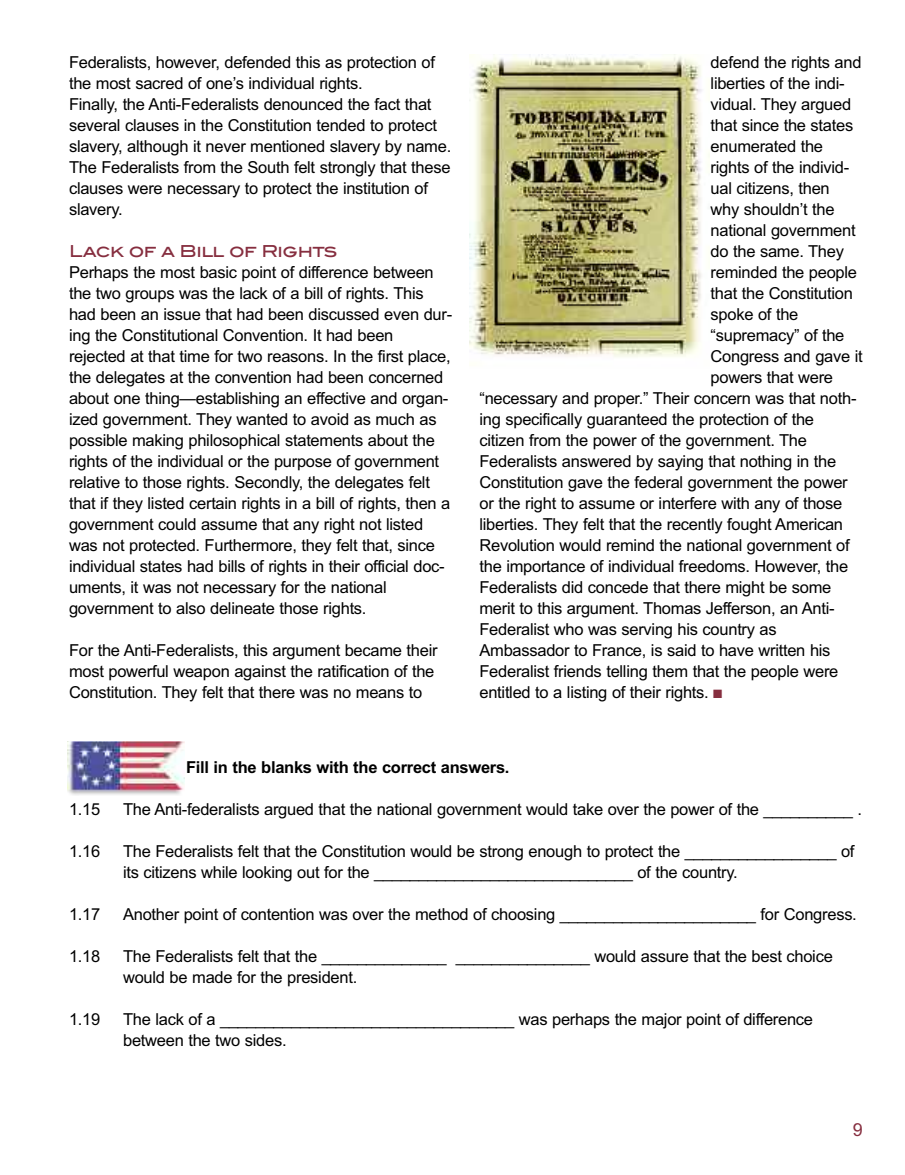
<style>
.page{position:relative;width:905px;height:1175px;background:#fff}
.page>*{position:absolute;margin:0;border:0;box-sizing:border-box;transform-origin:0 0}
.t1{font:18px "Arial";color:#862e3f}
.t2{font:16.5px/21px "Arial";letter-spacing:-.015em;color:#000}
.t3{font:700 16.5px "Arial";letter-spacing:-.015em;color:#000}
.t4{font:16.5px "Blair Md ITCTT Medium";letter-spacing:-.03em;color:#862e3f}
.s1{color:#862e3f}
</style>
<div class="page">
<img style="left:469px;top:54px;width:240px;height:303px">
<img style="left:68px;top:741px;width:116px;height:54px">
<p class="t2" style="left:69px;top:51px;width:384px">Federalists, however, defended this as protection of the most sacred of one’s individual rights.<br>Finally, the Anti-Federalists denounced the fact that several clauses in the Constitution tended to protect slavery, although it never mentioned slavery by name.<br>The Federalists from the South felt strongly that these clauses were necessary to protect the institution of slavery.</p>
<p class="t4" style="left:69px;top:241px;width:269px">Lack of a Bill of Rights</p>
<p class="t2" style="left:69px;top:261px;width:384px">Perhaps the most basic point of difference between the two groups was the lack of a bill of rights. This had been an issue that had been discussed even dur&shy;ing the Constitutional Convention. It had been rejected at that time for two reasons. In the first place, the delegates at the convention had been concerned about one thing—establishing an effective and organ&shy;ized government. They wanted to avoid as much as possible making philosophical statements about the rights of the individual or the purpose of government relative to those rights. Secondly, the delegates felt that if they listed certain rights in a bill of rights, then a government could assume that any right not listed was not protected. Furthermore, they felt that, since individual states had bills of rights in their official doc&shy;uments, it was not necessary for the national government to also delineate those rights.</p>
<p class="t2" style="left:69px;top:639px;width:370px">For the Anti-Federalists, this argument became their most powerful weapon against the ratification of the<br>Constitution. They felt that there was no means to</p>
<p class="t2" style="left:710px;top:51px;width:152px">defend the rights and</p>
<p class="t2" style="left:710px;top:72px;width:136px">liberties of the indi-</p>
<p class="t2" style="left:710px;top:93px;width:142px">vidual. They argued</p>
<p class="t2" style="left:710px;top:114px;width:144px">that since the states</p>
<p class="t2" style="left:710px;top:135px;width:114px">enumerated the</p>
<p class="t2" style="left:710px;top:156px;width:140px">rights of the individ-</p>
<p class="t2" style="left:710px;top:177px;width:121px">ual citizens, then</p>
<p class="t2" style="left:710px;top:198px;width:126px">why shouldn’t the</p>
<p class="t2" style="left:710px;top:219px;width:147px">national government</p>
<p class="t2" style="left:710px;top:240px;width:135px">do the same. They</p>
<p class="t2" style="left:710px;top:261px;width:148px">reminded the people</p>
<p class="t2" style="left:710px;top:282px;width:144px">that the Constitution</p>
<p class="t2" style="left:710px;top:303px;width:89px">spoke of the</p>
<p class="t2" style="left:710px;top:324px;width:135px">“supremacy” of the</p>
<p class="t2" style="left:710px;top:345px;width:154px">Congress and gave it</p>
<p class="t2" style="left:710px;top:366px;width:124px">powers that were</p>
<p class="t2" style="left:479px;top:387px;width:378px">“necessary and proper.” Their concern was that noth-</p>
<p class="t2" style="left:479px;top:408px;width:336px">ing specifically guaranteed the protection of the</p>
<p class="t2" style="left:479px;top:429px;width:329px">citizen from the power of the government. The</p>
<p class="t2" style="left:479px;top:450px;width:358px">Federalists answered by saying that nothing in the</p>
<p class="t2" style="left:479px;top:471px;width:370px">Constitution gave the federal government the power</p>
<p class="t2" style="left:479px;top:492px;width:364px">or the right to assume or interfere with any of those</p>
<p class="t2" style="left:479px;top:513px;width:365px">liberties. They felt that the recently fought American</p>
<p class="t2" style="left:479px;top:534px;width:371px">Revolution would remind the national government of</p>
<p class="t2" style="left:479px;top:555px;width:370px">the importance of individual freedoms. However, the</p>
<p class="t2" style="left:479px;top:576px;width:353px">Federalists did concede that there might be some</p>
<p class="t2" style="left:479px;top:597px;width:357px">merit to this argument. Thomas Jefferson, an Anti-</p>
<p class="t2" style="left:479px;top:618px;width:299px">Federalist who was serving his country as</p>
<p class="t2" style="left:479px;top:639px;width:352px">Ambassador to France, is said to have written his</p>
<p class="t2" style="left:479px;top:660px;width:360px">Federalist friends telling them that the people were</p>
<p class="t2" style="left:479px;top:681px;width:244px">entitled to a listing of their rights. <span class="s1">■</span></p>
<p class="t3" style="left:186px;top:757px;width:325px">Fill in the blanks with the correct answers.</p>
<p class="t2" style="left:69px;top:798px;width:33px">1.15</p>
<p class="t2" style="left:123px;top:798px;width:740px">The Anti-federalists argued that the national government would take over the power of the __________ .</p>
<p class="t2" style="left:69px;top:840px;width:33px">1.16</p>
<p class="t2" style="left:123px;top:840px;width:733px">The Federalists felt that the Constitution would be strong enough to protect the _________________ of its citizens while looking out for the _____________________________ of the country.</p>
<p class="t2" style="left:69px;top:903px;width:33px">1.17</p>
<p class="t2" style="left:123px;top:903px;width:735px">Another point of contention was over the method of choosing ______________________ for Congress.</p>
<p class="t2" style="left:69px;top:945px;width:33px">1.18</p>
<p class="t2" style="left:123px;top:945px;width:711px">The Federalists felt that the ______________ _______________ would assure that the best choice would be made for the president.</p>
<p class="t2" style="left:69px;top:1008px;width:33px">1.19</p>
<p class="t2" style="left:123px;top:1008px;width:691px">The lack of a _________________________________ was perhaps the major point of difference between the two sides.</p>
<p class="t1" style="left:852px;top:1118px;width:12px">9</p>
</div>
